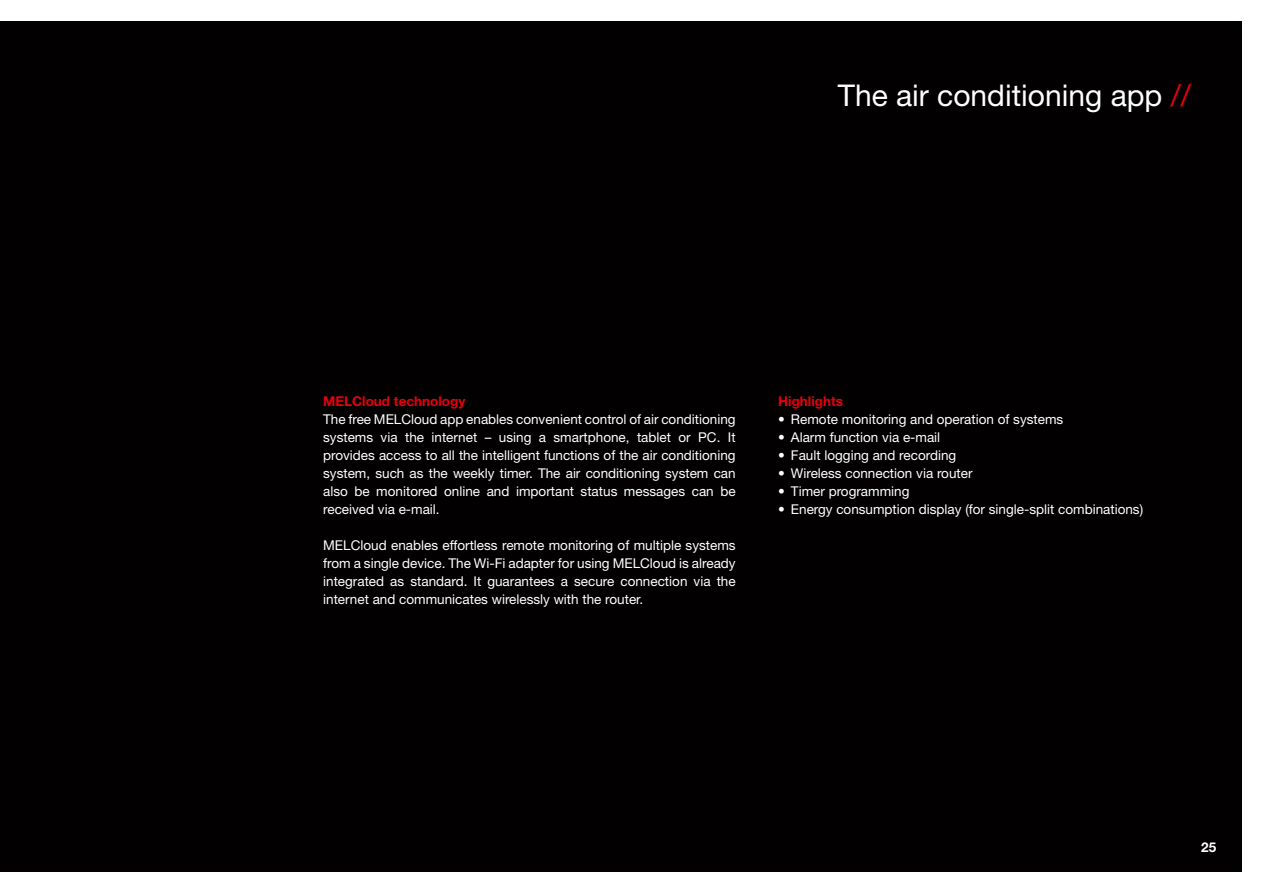
<style>
.page{position:relative;width:1263px;height:893px;background:#fff}
.page>*{position:absolute;margin:0;border:0;box-sizing:border-box;transform-origin:0 0}
.t1{font:30px "Helvetica Neue LT Pro";color:#fff}
.t2{font:13.5px/18px "Helvetica Neue LT Pro";color:#fff;text-align:justify}
.t3{font:700 13.5px "Helvetica Neue LT Pro";color:#e7000e}
.t4{font:700 13.5px "Helvetica Neue LT Pro";color:#fff}
.s1{color:#e7000e}
</style>
<div class="page">
<div style="left:0;top:21px;width:1242px;height:851px;background:#020000"></div>
<h1 class="t1" style="left:838px;top:77px;width:354px">The air conditioning app <span class="s1">//</span></h1>
<p class="t3" style="left:323px;top:392px;width:144px">MELCloud technology</p>
<p class="t2" style="left:323px;top:410px;width:414px">The free MELCloud app enables convenient control of air conditioning systems via the internet – using a smartphone, tablet or PC. It provides access to all the intelligent functions of the air conditioning system, such as the weekly timer. The air conditioning system can also be monitored online and important status messages can be received via e-mail.</p>
<p class="t2" style="left:323px;top:535px;width:414px">MELCloud enables effortless remote monitoring of multiple systems from a single device. The Wi-Fi adapter for using MELCloud is already integrated as standard. It guarantees a secure connection via the internet and communicates wirelessly with the router.</p>
<p class="t3" style="left:778px;top:392px;width:66px">Highlights</p>
<p class="t2" style="left:778px;top:409px;width:287px">• Remote monitoring and operation of systems</p>
<p class="t2" style="left:778px;top:427px;width:164px">• Alarm function via e-mail</p>
<p class="t2" style="left:778px;top:445px;width:180px">• Fault logging and recording</p>
<p class="t2" style="left:778px;top:463px;width:196px">• Wireless connection via router</p>
<p class="t2" style="left:778px;top:481px;width:133px">• Timer programming</p>
<p class="t2" style="left:778px;top:499px;width:366px">• Energy consumption display (for single-split combinations)</p>
<p class="t4" style="left:1201px;top:838px;width:17px">25</p>
</div>
